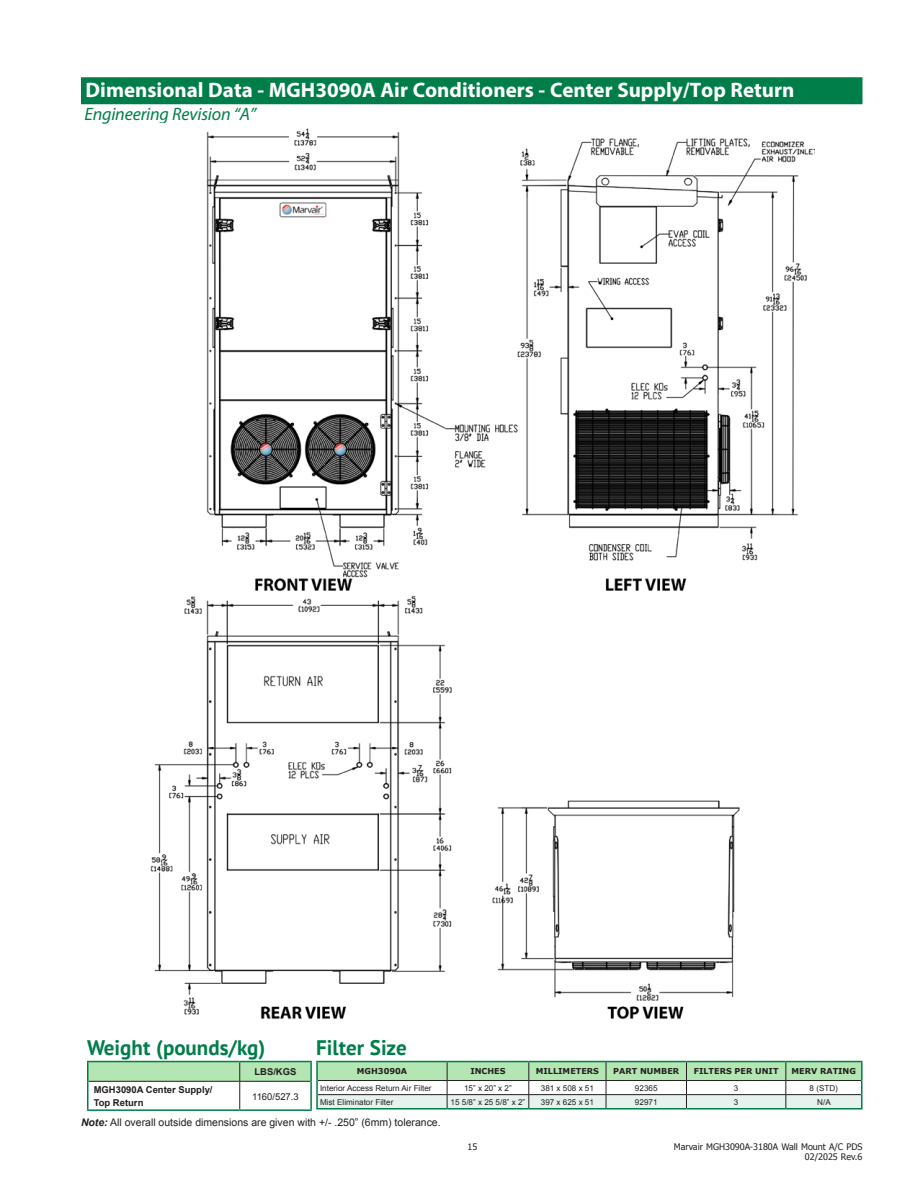
<style>
.page{position:relative;width:918px;height:1188px;background:#fff}
.page>*{position:absolute;margin:0;border:0;box-sizing:border-box;transform-origin:0 0}
.subhead{font:700 21px "Myriad Pro";color:#fff}
.subhead-2{font:700 21px "PT Sans";color:#007e4a}
.subhead-3{font:italic 18px "Myriad Pro";letter-spacing:-.01em;color:#007e4a}
.t1{font:10.5px "Arial";color:#231f20}
.t2{font:700 9.45px/12.6px "Arial";color:#231f20}
.t3{font:9.45px "Arial";color:#231f20}
.t4{font:9px/10.5px "Tahoma";color:#231f20;text-align:right}
.t5{font:8.1px "Arial";color:#231f20}
.t6{font:700 8.1px "Verdana";color:#231f20}
.s1{font-weight:700;font-style:italic}
</style>
<div class="page">
<div style="left:81px;top:77px;width:781px;height:27px;background:#007e4a"></div>
<img style="left:150px;top:128px;width:665px;height:892px">
<hr style="left:87px;top:1061px;width:153px;height:1px;background:#007e4a">
<hr style="left:240px;top:1061px;width:72px;height:1px;background:#007e4a">
<hr style="left:87px;top:1109px;width:153px;height:2px;background:#007e4a">
<hr style="left:240px;top:1109px;width:72px;height:2px;background:#007e4a">
<hr style="left:316px;top:1061px;width:131px;height:1px;background:#007e4a">
<hr style="left:447px;top:1061px;width:82px;height:1px;background:#007e4a">
<hr style="left:529px;top:1061px;width:77px;height:1px;background:#007e4a">
<hr style="left:606px;top:1061px;width:80px;height:1px;background:#007e4a">
<hr style="left:686px;top:1061px;width:100px;height:1px;background:#007e4a">
<hr style="left:786px;top:1061px;width:77px;height:1px;background:#007e4a">
<svg style="left:87px;top:1062px;width:776px;height:47px"></svg>
<hr style="left:316px;top:1108px;width:131px;height:2px;background:#007e4a">
<hr style="left:606px;top:1108px;width:80px;height:2px;background:#007e4a">
<hr style="left:686px;top:1108px;width:100px;height:2px;background:#007e4a">
<hr style="left:786px;top:1108px;width:77px;height:2px;background:#007e4a">
<hr style="left:447px;top:1108px;width:82px;height:2px;background:#007e4a">
<hr style="left:529px;top:1108px;width:77px;height:2px;background:#007e4a">
<p class="subhead" style="left:86px;top:76px;width:710px">Dimensional Data - MGH3090A Air Conditioners - Center Supply/Top Return</p>
<p class="subhead-3" style="left:84px;top:103px;width:173px">Engineering Revision “A”</p>
<p class="subhead-2" style="left:316px;top:1033px;width:92px">Filter Size</p>
<p class="t6" style="left:357px;top:1066px;width:52px">MGH3090A</p>
<p class="t6" style="left:470px;top:1066px;width:37px">INCHES</p>
<p class="t6" style="left:536px;top:1066px;width:65px">MILLIMETERS</p>
<p class="t6" style="left:613px;top:1066px;width:68px">PART NUMBER</p>
<p class="t6" style="left:694px;top:1066px;width:86px">FILTERS PER UNIT</p>
<p class="t6" style="left:792px;top:1066px;width:66px">MERV RATING</p>
<p class="t5" style="left:320px;top:1083px;width:113px">Interior Access Return Air Filter</p>
<p class="t5" style="left:464px;top:1083px;width:49px">15” x 20” x 2”</p>
<p class="t5" style="left:541px;top:1083px;width:55px">381 x 508 x 51</p>
<p class="t5" style="left:635px;top:1083px;width:24px">92365</p>
<p class="t5" style="left:734px;top:1083px;width:6px">3</p>
<p class="t5" style="left:810px;top:1083px;width:30px">8 (STD)</p>
<p class="t5" style="left:320px;top:1097px;width:75px">Mist Eliminator Filter</p>
<p class="t5" style="left:451px;top:1097px;width:76px">15 5/8” x 25 5/8” x 2”</p>
<p class="t5" style="left:541px;top:1097px;width:55px">397 x 625 x 51</p>
<p class="t5" style="left:635px;top:1097px;width:24px">92971</p>
<p class="t5" style="left:734px;top:1097px;width:6px">3</p>
<p class="t5" style="left:817px;top:1097px;width:15px">N/A</p>
<p class="t1" style="left:81px;top:1115px;width:361px"><span class="s1">Note:</span> All overall outside dimensions are given with +/- .250” (6mm) tolerance.</p>
<p class="subhead-2" style="left:87px;top:1033px;width:180px">Weight (pounds/kg)</p>
<p class="t2" style="left:254px;top:1066px;width:44px">LBS/KGS</p>
<p class="t2" style="left:94px;top:1084px;width:120px">MGH3090A Center Supply/<br>Top Return</p>
<p class="t3" style="left:252px;top:1090px;width:48px">1160/527.3</p>
<p class="t4" style="left:468px;top:1141px;width:11px">15</p>
<p class="t4" style="left:674px;top:1141px;width:190px">Marvair MGH3090A-3180A Wall Mount A/C PDS<br>02/2025 Rev.6</p>
</div>
